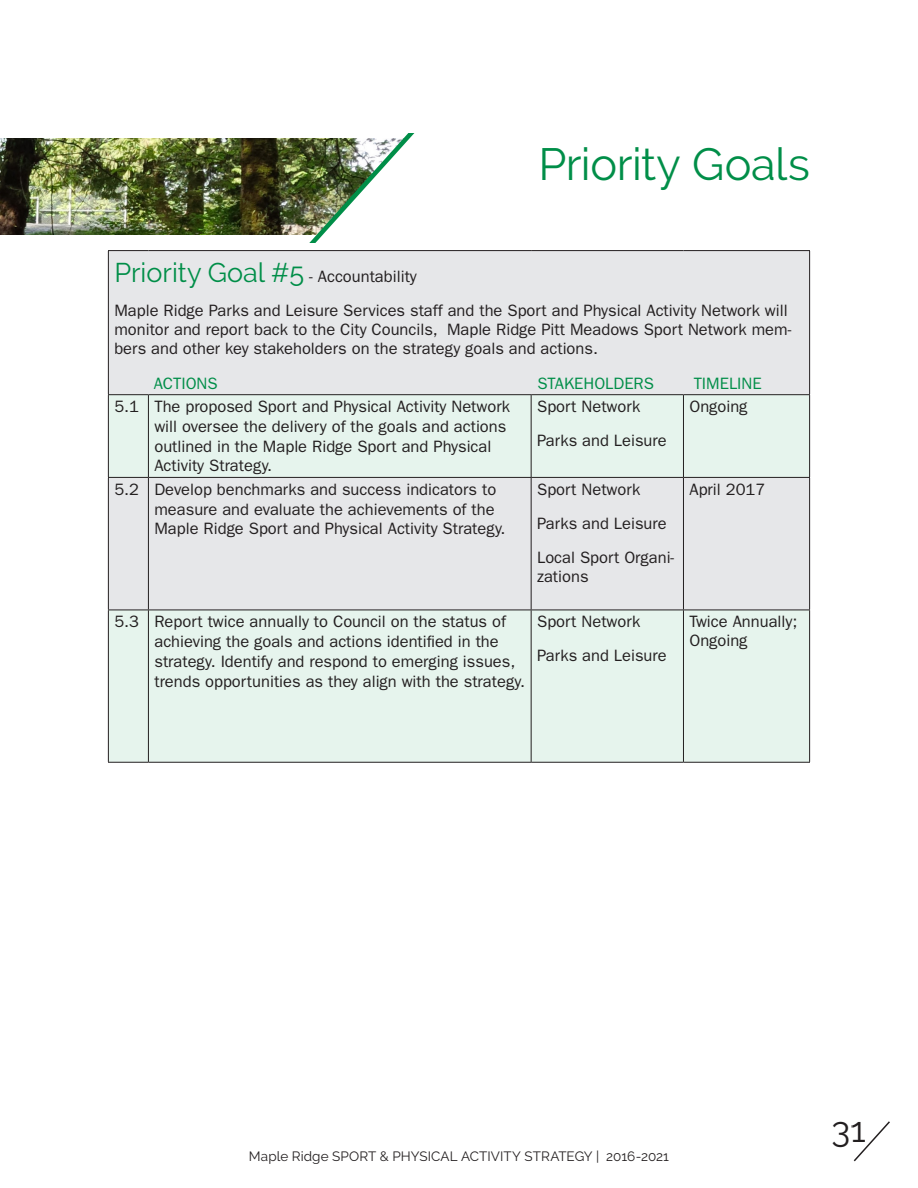
<style>
.page{position:relative;width:918px;height:1188px;background:#fff}
.page>*{position:absolute;margin:0;border:0;box-sizing:border-box;transform-origin:0 0}
.t1{font:45px "Raleway";letter-spacing:-.01em;color:#008e48}
.t2{font:35.1px "Raleway";color:#231f20}
.t3{font:16.5px/19.8px "ITC Franklin Gothic Std";color:#231f20}
.t4{font:16.5px "ITC Franklin Gothic Std";color:#008e48}
.t5{font:13.5px "Raleway";letter-spacing:.005em;color:#231f20}
.s1{font-family:"Raleway";font-size:27px;color:#008e48}
</style>
<div class="page">
<svg style="left:853px;top:1121px;width:37px;height:41px"></svg>
<img style="left:0;top:133px;width:415px;height:110px">
<div style="left:109px;top:251px;width:700px;height:143px;background:#e6e7e9"></div>
<svg style="left:109px;top:395px;width:700px;height:367px;background:#e5eeea"></svg>
<hr style="left:108px;top:250px;width:40px;height:1px;background:#231f20">
<hr style="left:108px;top:251px;width:1px;height:143px;background:#231f20">
<hr style="left:148px;top:250px;width:383px;height:1px;background:#231f20">
<hr style="left:531px;top:250px;width:152px;height:1px;background:#231f20">
<hr style="left:683px;top:250px;width:127px;height:1px;background:#231f20">
<hr style="left:809px;top:251px;width:1px;height:143px;background:#231f20">
<hr style="left:108px;top:394px;width:40px;height:1px;background:#231f20">
<hr style="left:108px;top:395px;width:1px;height:82px;background:#231f20">
<hr style="left:148px;top:394px;width:383px;height:1px;background:#231f20">
<hr style="left:148px;top:395px;width:1px;height:82px;background:#231f20">
<hr style="left:531px;top:394px;width:152px;height:1px;background:#231f20">
<hr style="left:531px;top:395px;width:1px;height:82px;background:#231f20">
<hr style="left:683px;top:394px;width:127px;height:1px;background:#231f20">
<hr style="left:683px;top:395px;width:1px;height:82px;background:#231f20">
<hr style="left:809px;top:395px;width:1px;height:82px;background:#231f20">
<hr style="left:108px;top:477px;width:40px;height:1px;background:#231f20">
<hr style="left:108px;top:478px;width:1px;height:132px;background:#231f20">
<hr style="left:148px;top:477px;width:383px;height:1px;background:#231f20">
<hr style="left:148px;top:478px;width:1px;height:132px;background:#231f20">
<hr style="left:531px;top:477px;width:152px;height:1px;background:#231f20">
<hr style="left:531px;top:478px;width:1px;height:132px;background:#231f20">
<hr style="left:683px;top:477px;width:127px;height:1px;background:#231f20">
<hr style="left:683px;top:478px;width:1px;height:132px;background:#231f20">
<hr style="left:809px;top:478px;width:1px;height:132px;background:#231f20">
<hr style="left:108px;top:610px;width:40px;height:1px;background:#231f20">
<hr style="left:108px;top:610px;width:1px;height:152px;background:#231f20">
<hr style="left:108px;top:762px;width:40px;height:1px;background:#231f20">
<hr style="left:148px;top:610px;width:383px;height:1px;background:#231f20">
<hr style="left:148px;top:610px;width:1px;height:152px;background:#231f20">
<hr style="left:148px;top:762px;width:383px;height:1px;background:#231f20">
<hr style="left:531px;top:610px;width:152px;height:1px;background:#231f20">
<hr style="left:531px;top:610px;width:1px;height:152px;background:#231f20">
<hr style="left:531px;top:762px;width:152px;height:1px;background:#231f20">
<hr style="left:683px;top:610px;width:127px;height:1px;background:#231f20">
<hr style="left:683px;top:610px;width:1px;height:152px;background:#231f20">
<hr style="left:809px;top:610px;width:1px;height:152px;background:#231f20">
<hr style="left:683px;top:762px;width:127px;height:1px;background:#231f20">
<p class="t1" style="left:538px;top:138px;width:273px">Priority Goals</p>
<p class="t3" style="left:114px;top:267px;width:304px"><span class="s1">Priority Goal #5</span> - Accountability</p>
<p class="t3" style="left:114px;top:301px;width:678px;line-height:18.9px">Maple Ridge Parks and Leisure Services staff and the Sport and Physical Activity Network will monitor and report back to the City Councils, Maple Ridge Pitt Meadows Sport Network mem&shy;bers and other key stakeholders on the strategy goals and actions.</p>
<p class="t4" style="left:154px;top:374px;width:65px">ACTIONS</p>
<p class="t4" style="left:537px;top:374px;width:118px">STAKEHOLDERS</p>
<p class="t4" style="left:694px;top:374px;width:69px">TIMELINE</p>
<p class="t3" style="left:114px;top:397px;width:26px">5.1</p>
<p class="t3" style="left:154px;top:397px;width:357px">The proposed Sport and Physical Activity Network will oversee the delivery of the goals and actions outlined in the Maple Ridge Sport and Physical Activity Strategy.</p>
<p class="t3" style="left:537px;top:397px;width:105px">Sport Network</p>
<p class="t3" style="left:689px;top:397px;width:60px">Ongoing</p>
<p class="t3" style="left:537px;top:431px;width:131px">Parks and Leisure</p>
<p class="t3" style="left:114px;top:479px;width:26px">5.2</p>
<p class="t3" style="left:154px;top:479px;width:353px">Develop benchmarks and success indicators to measure and evaluate the achievements of the<br>Maple Ridge Sport and Physical Activity Strategy.</p>
<p class="t3" style="left:537px;top:479px;width:105px">Sport Network</p>
<p class="t3" style="left:537px;top:513px;width:131px">Parks and Leisure</p>
<p class="t3" style="left:537px;top:548px;width:139px;line-height:19px">Local Sport Organi&shy;zations</p>
<p class="t3" style="left:114px;top:612px;width:26px">5.3</p>
<p class="t3" style="left:154px;top:612px;width:372px">Report twice annually to Council on the status of achieving the goals and actions identified in the strategy. Identify and respond to emerging issues, trends opportunities as they align with the strategy.</p>
<p class="t3" style="left:537px;top:612px;width:105px">Sport Network</p>
<p class="t3" style="left:537px;top:646px;width:131px">Parks and Leisure</p>
<p class="t3" style="left:689px;top:479px;width:77px">April 2017</p>
<p class="t3" style="left:689px;top:612px;width:109px;line-height:19px">Twice Annually;<br>Ongoing</p>
<p class="t5" style="left:249px;top:1148px;width:422px">Maple Ridge SPORT &amp; PHYSICAL ACTIVITY STRATEGY | 2016-2021</p>
<h2 class="t2" style="left:831px;top:1109px;width:35px">31</h2>
</div>
